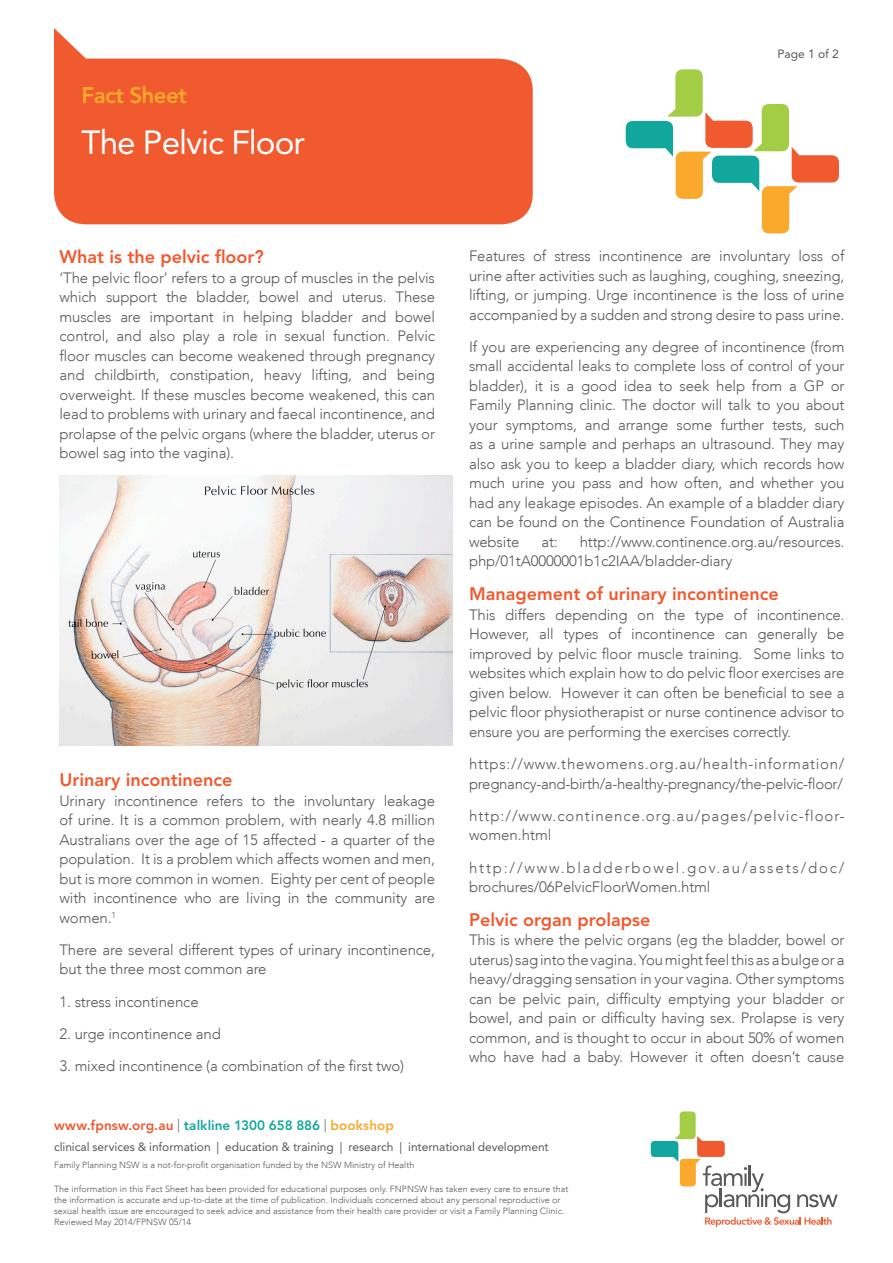
<style>
.page{position:relative;width:893px;height:1263px;background:#fff}
.page>*{position:absolute;margin:0;border:0;box-sizing:border-box;transform-origin:0 0}
.t1{font:33.3px "Avenir";letter-spacing:-.03em;color:#fff}
.t2{font:800 22.5px "Avenir";letter-spacing:-.03em;color:#faa92c}
.t3{font:800 18px "Avenir";color:#f1592f}
.t4{font:300 15px/19.5px "Avenir LT";letter-spacing:-.01em;color:#57585a;text-align:justify}
.t5{font:300 15px/19.5px "Avenir LT";letter-spacing:.065em;color:#57585a}
.t6{font:800 13.5px "Avenir";letter-spacing:.005em;color:#12a79d}
.t7{font:12px "Avenir";letter-spacing:-.005em;color:#57585a}
.t8{font:300 9px/10.8px "Avenir LT";color:#57585a}
.s1{color:#f1592f}
.s2{font-family:"Avenir LT";font-weight:300;color:#57585a}
.s3{color:#faa92c}
</style>
<div class="page">
<svg style="left:651px;top:1111px;width:187px;height:116px"></svg>
<svg style="left:54px;top:28px;width:479px;height:197px;fill:#f1592f"></svg>
<svg style="left:625px;top:69px;width:214px;height:165px"></svg>
<img style="left:60px;top:475px;width:392px;height:270px">
<p class="t2" style="left:82px;top:82px;width:107px">Fact Sheet</p>
<p class="t1" style="left:82px;top:123px;width:225px">The Pelvic Floor</p>
<p class="t7" style="left:777px;top:47px;width:63px">Page 1 of 2</p>
<p class="t3" style="left:60px;top:246px;width:206px">What is the pelvic floor?</p>
<p class="t4" style="left:60px;top:268px;width:377px">‘The pelvic floor’ refers to a group of muscles in the pelvis which support the bladder, bowel and uterus. These muscles are important in helping bladder and bowel control, and also play a role in sexual function. Pelvic floor muscles can become weakened through pregnancy and childbirth, constipation, heavy lifting, and being overweight. If these muscles become weakened, this can lead to problems with urinary and faecal incontinence, and prolapse of the pelvic organs (where the bladder, uterus or bowel sag into the vagina).</p>
<p class="t3" style="left:60px;top:769px;width:175px">Urinary incontinence</p>
<p class="t4" style="left:60px;top:791px;width:377px">Urinary incontinence refers to the involuntary leakage of urine. It is a common problem, with nearly 4.8 million Australians over the age of 15 affected - a quarter of the population. It is a problem which affects women and men, but is more common in women. Eighty per cent of people with incontinence who are living in the community are women.<sup>1</sup></p>
<p class="t4" style="left:60px;top:940px;width:377px">There are several different types of urinary incontinence, but the three most common are</p>
<p class="t4" style="left:60px;top:992px;width:141px">1. stress incontinence</p>
<p class="t4" style="left:60px;top:1024px;width:163px">2. urge incontinence and</p>
<p class="t4" style="left:60px;top:1056px;width:346px">3. mixed incontinence (a combination of the first two)</p>
<p class="t4" style="left:469px;top:246px;width:377px">Features of stress incontinence are involuntary loss of urine after activities such as laughing, coughing, sneezing, lifting, or jumping. Urge incontinence is the loss of urine accompanied by a sudden and strong desire to pass urine.</p>
<p class="t4" style="left:469px;top:337px;width:377px">If you are experiencing any degree of incontinence (from small accidental leaks to complete loss of control of your bladder), it is a good idea to seek help from a GP or Family Planning clinic. The doctor will talk to you about your symptoms, and arrange some further tests, such as a urine sample and perhaps an ultrasound. They may also ask you to keep a bladder diary, which records how much urine you pass and how often, and whether you had any leakage episodes. An example of a bladder diary can be found on the Continence Foundation of Australia website</p>
<p class="t4" style="left:469px;top:532px;width:377px;text-indent:111px">http://www.continence.org.au/resources. php/01tA0000001b1c2IAA/bladder-diary</p>
<p class="t3" style="left:469px;top:583px;width:311px">Management of urinary incontinence</p>
<p class="t4" style="left:469px;top:605px;width:377px">This differs depending on the type of incontinence.<br>However, all types of incontinence can generally be improved by pelvic floor muscle training. Some links to websites which explain how to do pelvic floor exercises are given below. However it can often be beneficial to see a pelvic floor physiotherapist or nurse continence advisor to ensure you are performing the exercises correctly.</p>
<p class="t4" style="left:469px;top:754px;width:377px">https://www.thewomens.org.au/health-information/ pregnancy-and-birth/a-healthy-pregnancy/the-pelvic-floor/</p>
<p class="t5" style="left:469px;top:806px;width:377px">http://www.continence.org.au/pages/pelvic-floor&shy;women.html</p>
<p class="t4" style="left:469px;top:858px;width:377px">http://www.bladderbowel.gov.au/assets/doc/ brochures/06PelvicFloorWomen.html</p>
<p class="t3" style="left:469px;top:909px;width:183px">Pelvic organ prolapse</p>
<p class="t4" style="left:469px;top:930px;width:377px">This is where the pelvic organs (eg the bladder, bowel or uterus) sag into the vagina. You might feel this as a bulge or a heavy/dragging sensation in your vagina. Other symptoms can be pelvic pain, difficulty emptying your bladder or bowel, and pain or difficulty having sex. Prolapse is very common, and is thought to occur in about 50% of women who have had a baby. However it often doesn’t cause</p>
<p class="t4" style="left:541px;top:532px;width:18px">at:</p>
<p class="t6" style="left:54px;top:1117px;width:342px"><span class="s1">www.fpnsw.org.au</span> <span class="s2">|</span> talkline 1300 658 886 <span class="s2">|</span> <span class="s3">bookshop</span></p>
<p class="t7" style="left:54px;top:1139px;width:496px">clinical services &amp; information | education &amp; training | research | international development</p>
<p class="t8" style="left:54px;top:1159px;width:362px">Family Planning NSW is a not-for-profit organisation funded by the NSW Ministry of Health</p>
<p class="t8" style="left:54px;top:1183px;width:516px">The information in this Fact Sheet has been provided for educational purposes only. FNPNSW has taken every care to ensure that the information is accurate and up-to-date at the time of publication. Individuals concerned about any personal reproductive or sexual health issue are encouraged to seek advice and assistance from their health care provider or visit a Family Planning Clinic.<br>Reviewed May 2014/FPNSW 05/14</p>
</div>
